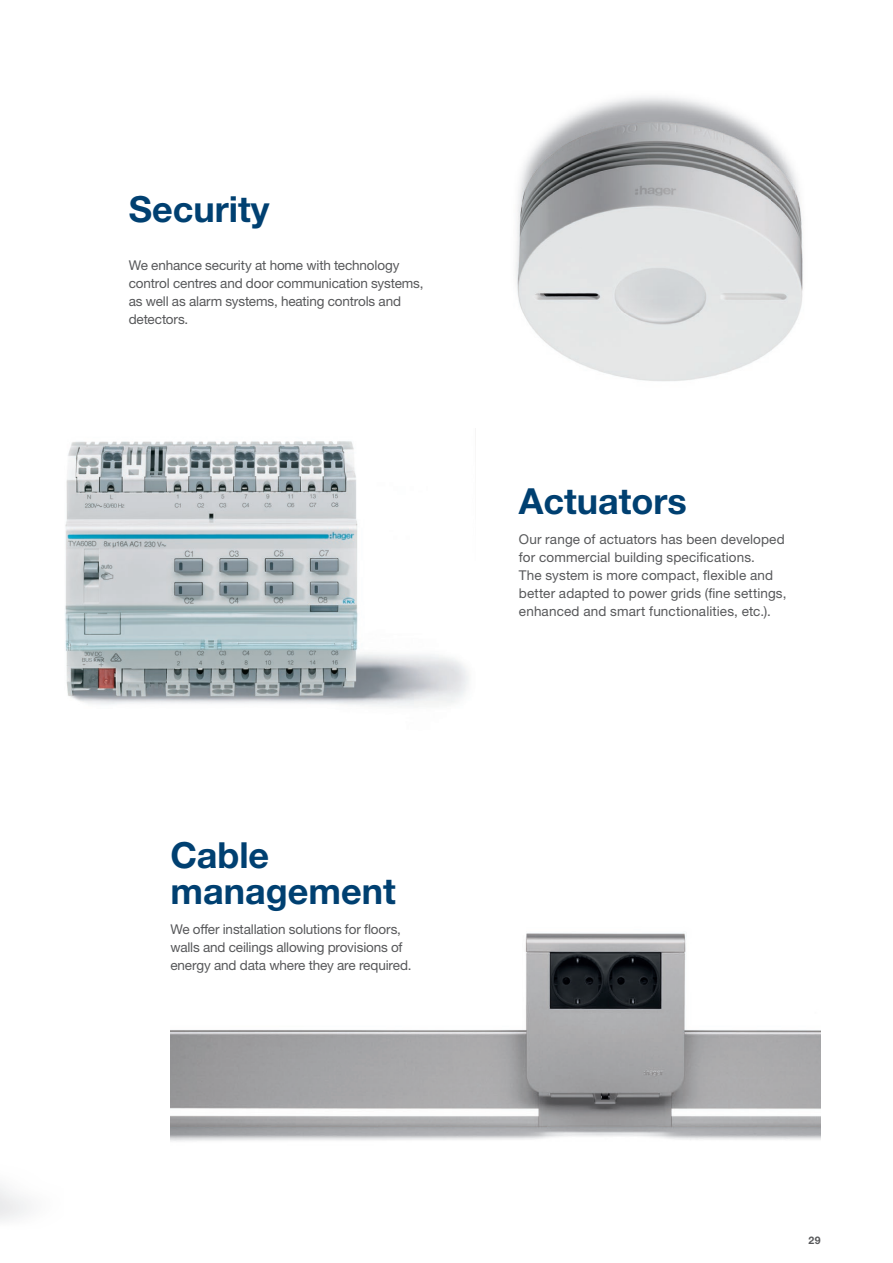
<style>
.page{position:relative;width:893px;height:1263px;background:#fff}
.page>*{position:absolute;margin:0;border:0;box-sizing:border-box;transform-origin:0 0}
.t1{font:700 36px/36px "Helvetica Neue LTW1 G";color:#004071}
.t2{font:13.5px/18px "Helvetica Neue LTW1 G";letter-spacing:-.005em;color:#57585a}
.t3{font:700 10.5px "Helvetica Neue LTW1 G";color:#57585a}
</style>
<div class="page">
<img style="left:170px;top:933px;width:651px;height:208px">
<img style="left:515px;top:96px;width:288px;height:285px">
<img style="left:65px;top:441px;width:404px;height:265px">
<h1 class="t1" style="left:129px;top:191px;width:142px">Security</h1>
<p class="t2" style="left:129px;top:256px;width:296px">We enhance security at home with technology control centres and door communication systems, as well as alarm systems, heating controls and detectors.</p>
<h1 class="t1" style="left:170px;top:836px;width:227px">Cable management</h1>
<p class="t2" style="left:170px;top:920px;width:243px">We offer installation solutions for floors, walls and ceilings allowing provisions of energy and data where they are required.</p>
<h1 class="t1" style="left:519px;top:482px;width:169px">Actuators</h1>
<p class="t2" style="left:519px;top:530px;width:269px">Our range of actuators has been developed for commercial building specifications.<br>The system is more compact, flexible and better adapted to power grids (fine settings, enhanced and smart functionalities, etc.).</p>
<p class="t3" style="left:809px;top:1233px;width:14px">29</p>
</div>
